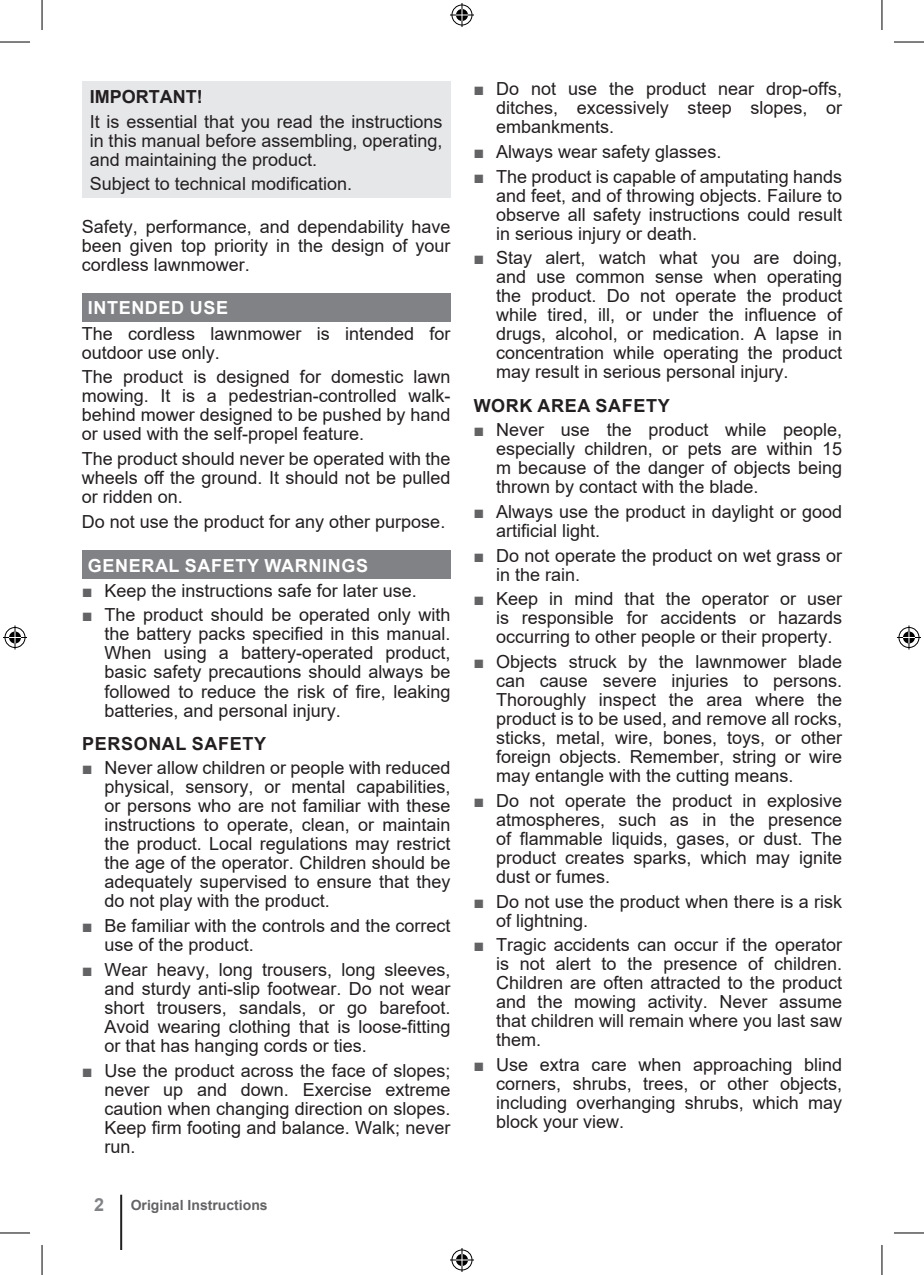
<style>
.page{position:relative;width:924px;height:1275px;background:#fff}
.page>*{position:absolute;margin:0;border:0;box-sizing:border-box;transform-origin:0 0}
.t1{font:18px/19px "Arial";color:#231f20;text-align:justify}
.t2{font:700 18px "Arial";letter-spacing:.035em;color:#fff}
.t3{font:700 18px "Arial";letter-spacing:.035em;color:#231f20}
.t4{font:700 18px "Arial";color:#231f20}
.t5{font:700 18px "Arial";color:#808285}
.t6{font:700 14px "Arial";color:#636366}
.s1{color:#636366}
</style>
<div class="page">
<hr style="left:120px;top:1194px;width:2px;height:56px;background:#231f20">
<div style="left:82px;top:293px;width:368px;height:28px;background:#808285"></div>
<div style="left:82px;top:550px;width:368px;height:28px;background:#808285"></div>
<div style="left:82px;top:82px;width:368px;height:116px;background:#e6e7e9"></div>
<hr style="left:0;top:42px;width:30px;height:1px;background:#000">
<hr style="left:893px;top:42px;width:30px;height:1px;background:#000">
<hr style="left:0;top:1232px;width:30px;height:1px;background:#000">
<hr style="left:893px;top:1232px;width:30px;height:1px;background:#000">
<hr style="left:42px;top:0;width:1px;height:30px;background:#000">
<hr style="left:42px;top:1245px;width:1px;height:30px;background:#000">
<hr style="left:881px;top:0;width:1px;height:30px;background:#000">
<hr style="left:881px;top:1245px;width:1px;height:30px;background:#000">
<svg style="left:450px;top:3px;width:24px;height:24px"></svg>
<svg style="left:450px;top:1248px;width:24px;height:24px"></svg>
<svg style="left:3px;top:625px;width:24px;height:24px"></svg>
<svg style="left:897px;top:625px;width:23px;height:24px"></svg>
<p class="t4" style="left:90px;top:84px;width:114px">IMPORTANT!</p>
<p class="t1" style="left:90px;top:112px;width:354px">It is essential that you read the instructions in this manual before assembling, operating, and maintaining the product.</p>
<p class="t1" style="left:90px;top:174px;width:264px">Subject to technical modification.</p>
<p class="t1" style="left:82px;top:217px;width:370px">Safety, performance, and dependability have been given top priority in the design of your cordless lawnmower.</p>
<p class="t2" style="left:88px;top:295px;width:142px">INTENDED USE</p>
<p class="t1" style="left:82px;top:324px;width:370px">The cordless lawnmower is intended for outdoor use only.</p>
<p class="t1" style="left:82px;top:367px;width:370px">The product is designed for domestic lawn mowing. It is a pedestrian-controlled walk&shy;behind mower designed to be pushed by hand or used with the self-propel feature.</p>
<p class="t1" style="left:82px;top:449px;width:370px">The product should never be operated with the wheels off the ground. It should not be pulled or ridden on.</p>
<p class="t1" style="left:82px;top:512px;width:365px">Do not use the product for any other purpose.</p>
<p class="t2" style="left:88px;top:552px;width:281px">GENERAL SAFETY WARNINGS</p>
<p class="t1" style="left:82px;top:581px;width:336px"><span class="s1">■</span> Keep the instructions safe for later use.</p>
<p class="t1" style="left:104px;top:605px;width:347px;text-indent:-23px"><span class="s1">■</span> The product should be operated only with the battery packs specified in this manual.<br>When using a battery-operated product, basic safety precautions should always be followed to reduce the risk of fire, leaking batteries, and personal injury.</p>
<p class="t3" style="left:82px;top:730px;width:185px">PERSONAL SAFETY</p>
<p class="t1" style="left:104px;top:758px;width:347px;text-indent:-23px"><span class="s1">■</span> Never allow children or people with reduced physical, sensory, or mental capabilities, or persons who are not familiar with these instructions to operate, clean, or maintain the product. Local regulations may restrict the age of the operator. Children should be adequately supervised to ensure that they do not play with the product.</p>
<p class="t1" style="left:104px;top:916px;width:347px;text-indent:-23px"><span class="s1">■</span> Be familiar with the controls and the correct use of the product.</p>
<p class="t1" style="left:104px;top:960px;width:347px;text-indent:-23px"><span class="s1">■</span> Wear heavy, long trousers, long sleeves, and sturdy anti-slip footwear. Do not wear short trousers, sandals, or go barefoot.<br>Avoid wearing clothing that is loose-fitting or that has hanging cords or ties.</p>
<p class="t1" style="left:104px;top:1060px;width:347px;text-indent:-23px"><span class="s1">■</span> Use the product across the face of slopes; never up and down. Exercise extreme caution when changing direction on slopes.<br>Keep firm footing and balance. Walk; never run.</p>
<p class="t5" style="left:94px;top:1191px;width:12px">2</p>
<p class="t6" style="left:131px;top:1195px;width:138px">Original Instructions</p>
<p class="t1" style="left:496px;top:79px;width:347px;text-indent:-23px"><span class="s1">■</span> Do not use the product near drop-offs, ditches, excessively steep slopes, or embankments.</p>
<p class="t1" style="left:473px;top:142px;width:249px"><span class="s1">■</span> Always wear safety glasses.</p>
<p class="t1" style="left:496px;top:167px;width:347px;text-indent:-23px"><span class="s1">■</span> The product is capable of amputating hands and feet, and of throwing objects. Failure to observe all safety instructions could result in serious injury or death.</p>
<p class="t1" style="left:496px;top:248px;width:347px;text-indent:-23px"><span class="s1">■</span> Stay alert, watch what you are doing, and use common sense when operating the product. Do not operate the product while tired, ill, or under the influence of drugs, alcohol, or medication. A lapse in concentration while operating the product may result in serious personal injury.</p>
<p class="t3" style="left:473px;top:392px;width:197px">WORK AREA SAFETY</p>
<p class="t1" style="left:496px;top:420px;width:347px;text-indent:-23px"><span class="s1">■</span> Never use the product while people, especially children, or pets are within 15 m because of the danger of objects being thrown by contact with the blade.</p>
<p class="t1" style="left:496px;top:502px;width:347px;text-indent:-23px"><span class="s1">■</span> Always use the product in daylight or good artificial light.</p>
<p class="t1" style="left:496px;top:546px;width:347px;text-indent:-23px"><span class="s1">■</span> Do not operate the product on wet grass or in the rain.</p>
<p class="t1" style="left:496px;top:589px;width:347px;text-indent:-23px"><span class="s1">■</span> Keep in mind that the operator or user is responsible for accidents or hazards occurring to other people or their property.</p>
<p class="t1" style="left:496px;top:652px;width:347px;text-indent:-23px"><span class="s1">■</span> Objects struck by the lawnmower blade can cause severe injuries to persons.<br>Thoroughly inspect the area where the product is to be used, and remove all rocks, sticks, metal, wire, bones, toys, or other foreign objects. Remember, string or wire may entangle with the cutting means.</p>
<p class="t1" style="left:496px;top:791px;width:347px;text-indent:-23px"><span class="s1">■</span> Do not operate the product in explosive atmospheres, such as in the presence of flammable liquids, gases, or dust. The product creates sparks, which may ignite dust or fumes.</p>
<p class="t1" style="left:496px;top:891px;width:347px;text-indent:-23px"><span class="s1">■</span> Do not use the product when there is a risk of lightning.</p>
<p class="t1" style="left:496px;top:935px;width:347px;text-indent:-23px"><span class="s1">■</span> Tragic accidents can occur if the operator is not alert to the presence of children.<br>Children are often attracted to the product and the mowing activity. Never assume that children will remain where you last saw them.</p>
<p class="t1" style="left:496px;top:1055px;width:347px;text-indent:-23px"><span class="s1">■</span> Use extra care when approaching blind corners, shrubs, trees, or other objects, including overhanging shrubs, which may block your view.</p>
</div>
